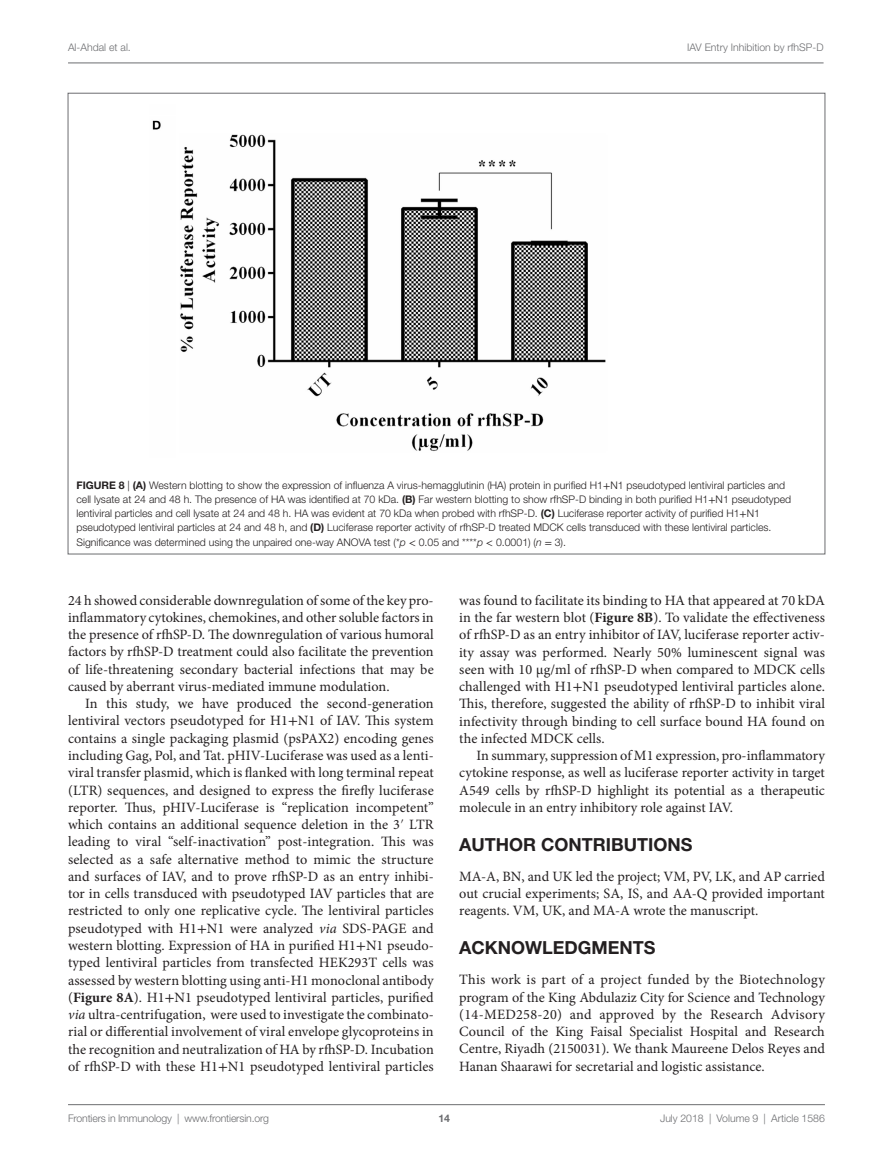
<style>
.page{position:relative;width:893px;height:1170px;background:#fff}
.page>*{position:absolute;margin:0;border:0;box-sizing:border-box;transform-origin:0 0}
.t1{font:700 18px "Helvetica Neue LT Std";color:#231f20}
.t2{font:14.25px/17.2px "Minion Pro";color:#231f20;text-align:justify}
.t3{font:300 10.5px/14.2px "Helvetica Neue LT Std";color:#231f20}
.t4{font:300 10.5px "Helvetica Neue LT Std";color:#6c6d70}
.t5{font:700 10.5px "Helvetica Neue LT Std";color:#6c6d70}
.s1{font-weight:700}
.s2{font-family:"STIX General";font-weight:400}
.s3{font-style:italic}
.s4{font-family:"STIX General"}
</style>
<div class="page">
<img style="left:152px;top:120px;width:454px;height:331px">
<hr style="left:68px;top:63px;width:756px;height:1px;background:#6c6d70">
<hr style="left:68px;top:1104px;width:757px;height:1px;background:#6c6d70">
<p class="t4" style="left:68px;top:41px;width:64px">Al-Ahdal et al.</p>
<p class="t4" style="left:687px;top:41px;width:138px">IAV Entry Inhibition by rfhSP-D</p>
<p class="t3" style="left:76px;top:477px;width:716px"><span class="s1">FIG URE 8</span> | <span class="s1">(A)</span> Western blotting to show the expression of influenza A virus-hemagglutinin (HA) protein in purified H1<span class="s2">+</span>N1 pseudotyped lentiviral particles and cell lysate at 24 and 48 h. The presence of HA was identified at 70 kDa. <span class="s1">(B)</span> Far western blotting to show rfhSP-D binding in both purified H1<span class="s2">+</span>N1 pseudotyped lentiviral particles and cell lysate at 24 and 48 h. HA was evident at 70 kDa when probed with rfhSP-D. <span class="s1">(C)</span> Luciferase reporter activity of purified H1<span class="s2">+</span>N1 pseudotyped lentiviral particles at 24 and 48 h, and <span class="s1">(D)</span> Luciferase reporter activity of rfhSP-D treated MDCK cells transduced with these lentiviral particles.<br>Significance was determined using the unpaired one-way ANOVA test (*<span class="s3">p</span> <span class="s2">&lt;</span> 0.05 and ****<span class="s3">p</span> <span class="s2">&lt;</span> 0.0001) (<span class="s3">n</span> <span class="s2">=</span> 3).</p>
<p class="t2" style="left:68px;top:591px;width:367px">24 h showed considerable downregulation of some of the key pro&shy;inflammatory cytokines, chemokines, and other soluble factors in the presence of rfhSP-D. The downregulation of various humoral factors by rfhSP-D treatment could also facilitate the prevention of life-threatening secondary bacterial infections that may be caused by aberrant virus-mediated immune modulation.</p>
<p class="t2" style="left:68px;top:695px;width:367px;text-indent:17px">In this study, we have produced the second-generation lentiviral vectors pseudotyped for H1<span class="s4">+</span>N1 of IAV. This system contains a single packaging plasmid (psPAX2) encoding genes including Gag, Pol, and Tat. pHIV-Luciferase was used as a lenti&shy;viral transfer plasmid, which is flanked with long terminal repeat (LTR) sequences, and designed to express the firefly luciferase reporter. Thus, pHIV-Luciferase is “replication incompetent” which contains an additional sequence deletion in the 3<span class="s4">′</span> LTR leading to viral “self-inactivation” post-integration. This was selected as a safe alternative method to mimic the structure and surfaces of IAV, and to prove rfhSP-D as an entry inhibi&shy;tor in cells transduced with pseudotyped IAV particles that are restricted to only one replicative cycle. The lentiviral particles pseudotyped with H1<span class="s4">+</span>N1 were analyzed <span class="s3">via</span> SDS-PAGE and western blotting. Expression of HA in purified H1<span class="s4">+</span>N1 pseudo&shy;typed lentiviral particles from transfected HEK293T cells was assessed by western blotting using anti-H1 monoclonal antibody (<span class="s1">Figure 8A</span>). H1<span class="s4">+</span>N1 pseudotyped lentiviral particles, purified <span class="s3">via</span> ultra-centrifugation, were used to investigate the combinato&shy;rial or differential involvement of viral envelope glycoproteins in the recognition and neutralization of HA by rfhSP-D. Incubation of rfhSP-D with these H1<span class="s4">+</span>N1 pseudotyped lentiviral particles</p>
<p class="t2" style="left:459px;top:591px;width:367px">was found to facilitate its binding to HA that appeared at 70 kDA in the far western blot (<span class="s1">Figure 8B</span>). To validate the effectiveness of rfhSP-D as an entry inhibitor of IAV, luciferase reporter activ&shy;ity assay was performed. Nearly 50% luminescent signal was seen with 10 µg/ml of rfhSP-D when compared to MDCK cells challenged with H1<span class="s4">+</span>N1 pseudotyped lentiviral particles alone.<br>This, therefore, suggested the ability of rfhSP-D to inhibit viral infectivity through binding to cell surface bound HA found on the infected MDCK cells.</p>
<p class="t2" style="left:459px;top:747px;width:367px;text-indent:17px">In summary, suppression of M1 expression, pro-inflammatory cytokine response, as well as luciferase reporter activity in target A549 cells by rfhSP-D highlight its potential as a therapeutic molecule in an entry inhibitory role against IAV.</p>
<p class="t1" style="left:459px;top:833px;width:221px">AUTHOR CONTRI BUTIONS</p>
<p class="t2" style="left:459px;top:867px;width:367px">MA-A, BN, and UK led the project; VM, PV, LK, and AP carried out crucial experiments; SA, IS, and AA-Q provided important reagents. VM, UK, and MA-A wrote the manuscript.</p>
<p class="t1" style="left:459px;top:936px;width:197px">ACKNOWLEDGMENTS</p>
<p class="t2" style="left:459px;top:971px;width:367px">This work is part of a project funded by the Biotechnology program of the King Abdulaziz City for Science and Technology (14-MED258-20) and approved by the Research Advisory Council of the King Faisal Specialist Hospital and Research Centre, Riyadh (2150031). We thank Maureene Delos Reyes and Hanan Shaarawi for secretarial and logistic assistance.</p>
<p class="t4" style="left:68px;top:1111px;width:203px">Frontiers in Immunology | www.frontiersin.org</p>
<p class="t4" style="left:660px;top:1111px;width:166px">July 2018 | Volume 9 | Article 1586</p>
<p class="t5" style="left:439px;top:1111px;width:13px">14</p>
</div>
